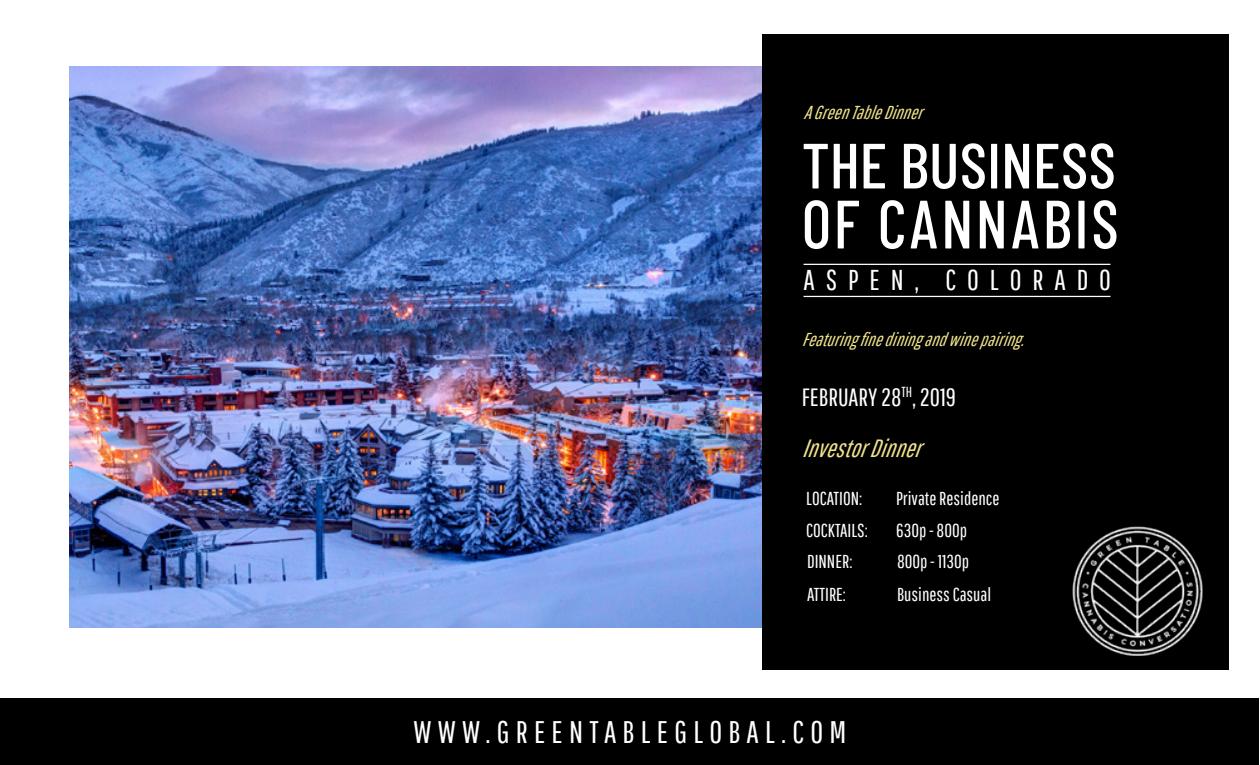
<style>
.page{position:relative;width:1260px;height:765px;background:#fff}
.page>*{position:absolute;margin:0;border:0;box-sizing:border-box;transform-origin:0 0}
.t1{font:500 68.25px "Barlow Condensed";letter-spacing:.04em;color:#fff;scale:.93 1}
.t2{font:500 63.75px "Barlow Condensed";color:#fff}
.t3{font:31.25px "Pathway Gothic One";letter-spacing:.2em;color:#fff}
.t4{font:28.75px "Pathway Gothic One";letter-spacing:.38em;color:#fff}
.t5{font:25px "Pathway Gothic One";color:#fff}
.t6{font:italic 25px "Pathway Gothic One";color:#f0e38b}
.t7{font:18.75px "Pathway Gothic One";color:#fff}
.t8{font:italic 18.75px "Pathway Gothic One";color:#f0e38b}
</style>
<div class="page">
<div style="left:1px;top:698px;width:1258px;height:66px;background:#000"></div>
<img style="left:69px;top:67px;width:693px;height:560px">
<div style="left:762px;top:34px;width:467px;height:636px;background:#000"></div>
<hr style="left:804px;top:264px;width:306px;height:1px;background:#fff">
<hr style="left:804px;top:296px;width:306px;height:1px;background:#fff">
<img style="left:1072px;top:526px;width:131px;height:130px">
<p class="t8" style="left:804px;top:101px;width:127px">AGreenTableDinner</p>
<h2 class="t2" style="left:802px;top:126px;width:316px">THE BUSINESS</h2>
<h1 class="t1" style="left:802px;top:181px;width:342px">OF CANNABIS</h1>
<h3 class="t4" style="left:804px;top:262px;width:309px">ASPEN, COLORADO</h3>
<p class="t8" style="left:802px;top:328px;width:231px">Featuringfinediningandwinepairing.</p>
<h3 class="t5" style="left:802px;top:382px;width:156px">FEBRUARY 28<sup>TH</sup>, 2019</h3>
<h3 class="t6" style="left:802px;top:433px;width:131px">InvestorDinner</h3>
<p class="t7" style="left:806px;top:487px;width:58px">LOCATION:</p>
<p class="t7" style="left:896px;top:487px;width:105px">Private Residence</p>
<p class="t7" style="left:806px;top:520px;width:63px">COCKTAILS:</p>
<p class="t7" style="left:896px;top:520px;width:72px">630p - 800p</p>
<p class="t7" style="left:807px;top:551px;width:47px">DINNER:</p>
<p class="t7" style="left:897px;top:551px;width:74px">800p - 1130p</p>
<p class="t7" style="left:807px;top:583px;width:40px">ATTIRE:</p>
<p class="t7" style="left:897px;top:583px;width:96px">Business Casual</p>
<h3 class="t3" style="left:413px;top:713px;width:435px">WWW.GREENTABLEGLOBAL.COM</h3>
</div>
